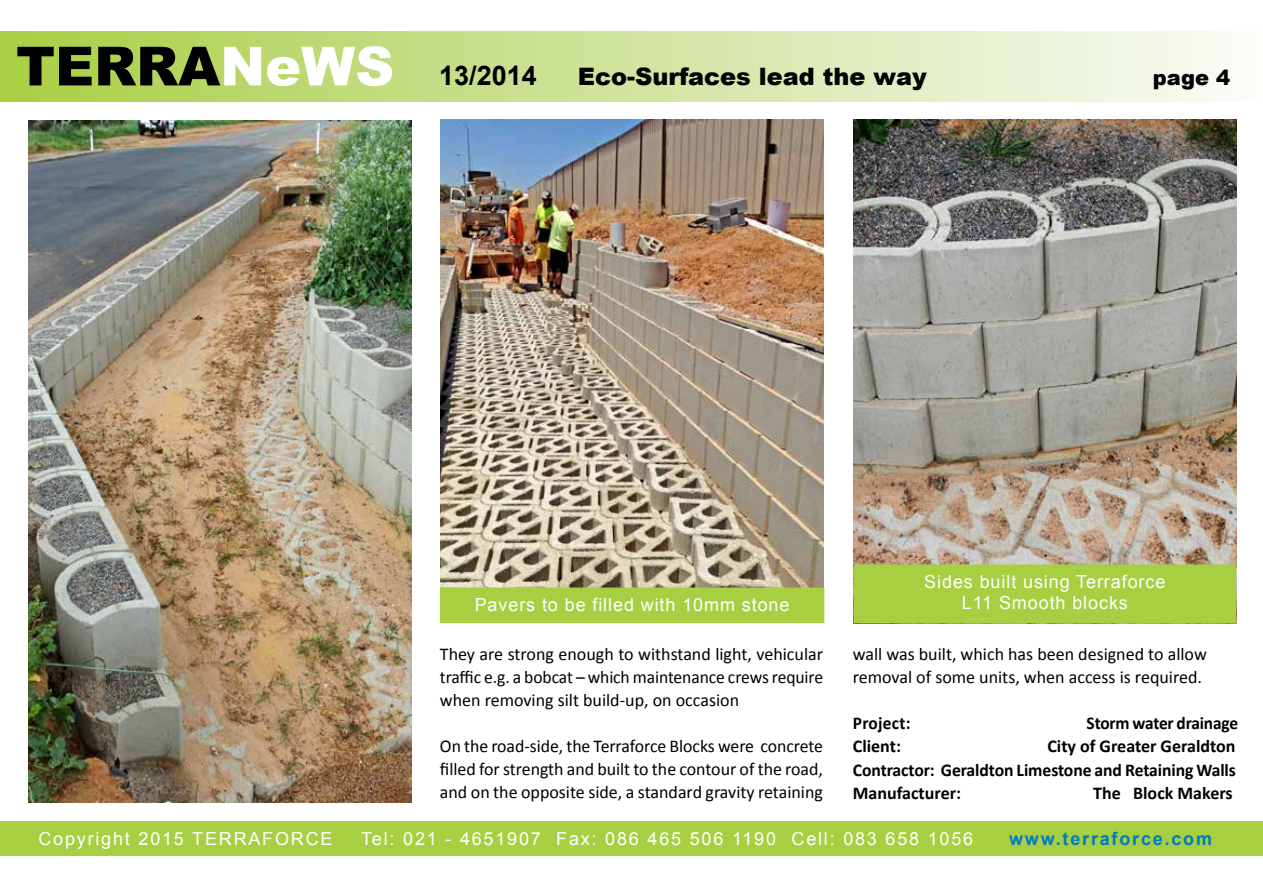
<style>
.page{position:relative;width:1263px;height:893px;background:#fff}
.page>*{position:absolute;margin:0;border:0;box-sizing:border-box;transform-origin:0 0}
.t1{font:700 27px "Arial";color:#000}
.t2{font:900 24px "Arial";color:#000}
.t3{font:900 21px "Arial";color:#000}
.t4{font:18px/23.1px "Calibri";color:#000;text-align:justify}
.t5{font:700 18px/23.1px "Calibri";letter-spacing:-.005em;color:#000;text-align:justify}
.t6{font:18px "Arial";letter-spacing:.1em;color:#fff}
.t7{font:18px/21.6px "Arial";letter-spacing:.05em;color:#fff;text-align:center}
.t8{font:700 18px "Arial";letter-spacing:.1em;color:#007bbf}
.t9{font:700 18px "Calibri";letter-spacing:-.005em;color:#000;scale:.96 1}
.t10{font:700 18px "Calibri";letter-spacing:.02em;color:#000;scale:.96 1}
.s1{font-weight:900;font-size:54px}
.s2{font-weight:900;font-size:54px;color:#fff}
</style>
<div class="page">
<div style="left:0;top:31px;width:1263px;height:71px;background:linear-gradient(to right,#a9ce45,#fbfbf9)"></div>
<div style="left:0;top:822px;width:1263px;height:34px;background:#a8cf42"></div>
<img style="left:441px;top:120px;width:382px;height:467px">
<div style="left:441px;top:588px;width:382px;height:34px;background:#a8cf41"></div>
<div style="left:440px;top:587px;width:384px;height:36px;border:2px solid #a8cf41"></div>
<img style="left:853px;top:120px;width:383px;height:444px">
<div style="left:854px;top:565px;width:381px;height:58px;background:#a8cf41"></div>
<div style="left:853px;top:564px;width:383px;height:59px;border:2px solid #a8cf41"></div>
<img style="left:29px;top:121px;width:382px;height:681px">
<h1 class="t1" style="left:16px;top:57px;width:522px"><span class="s1">TERRA</span><span class="s2">NeWS</span> 13/2014</h1>
<h2 class="t2" style="left:578px;top:59px;width:350px">Eco-Surfaces lead the way</h2>
<p class="t3" style="left:1153px;top:62px;width:79px">page 4</p>
<p class="t7" style="left:475px;top:593px;width:316px">Pavers to be filled with 10mm stone</p>
<p class="t4" style="left:440px;top:642px;width:385px">They are strong enough to withstand light, vehicular traffic e.g. a bobcat – which maintenance crews require when removing silt build-up, on occasion</p>
<p class="t4" style="left:440px;top:734px;width:385px">On the road-side, the Terraforce Blocks were concrete filled for strength and built to the contour of the road, and on the opposite side, a standard gravity retaining</p>
<p class="t7" style="left:924px;top:570px;width:243px">Sides built using Terraforce<br>L11 Smooth blocks</p>
<p class="t4" style="left:853px;top:642px;width:356px">wall was built, which has been designed to allow removal of some units, when access is required.</p>
<p class="t10" style="left:853px;top:711px;width:62px">Project:</p>
<p class="t9" style="left:1086px;top:711px;width:159px">Storm water drainage</p>
<p class="t5" style="left:853px;top:734px;width:50px">Client:</p>
<p class="t5" style="left:853px;top:734px;width:385px;text-indent:195px">City of Greater Geraldton Contractor: Geraldton Limestone and Retaining Walls Manufacturer:</p>
<p class="t5" style="left:1093px;top:780px;width:141px">The Block Makers</p>
<p class="t6" style="left:39px;top:827px;width:295px">Copyright 2015 TERRAFORCE</p>
<p class="t6" style="left:361px;top:827px;width:613px">Tel: 021 - 4651907 Fax: 086 465 506 1190 Cell: 083 658 1056</p>
<p class="t8" style="left:1009px;top:826px;width:204px">www.terraforce.com</p>
</div>
